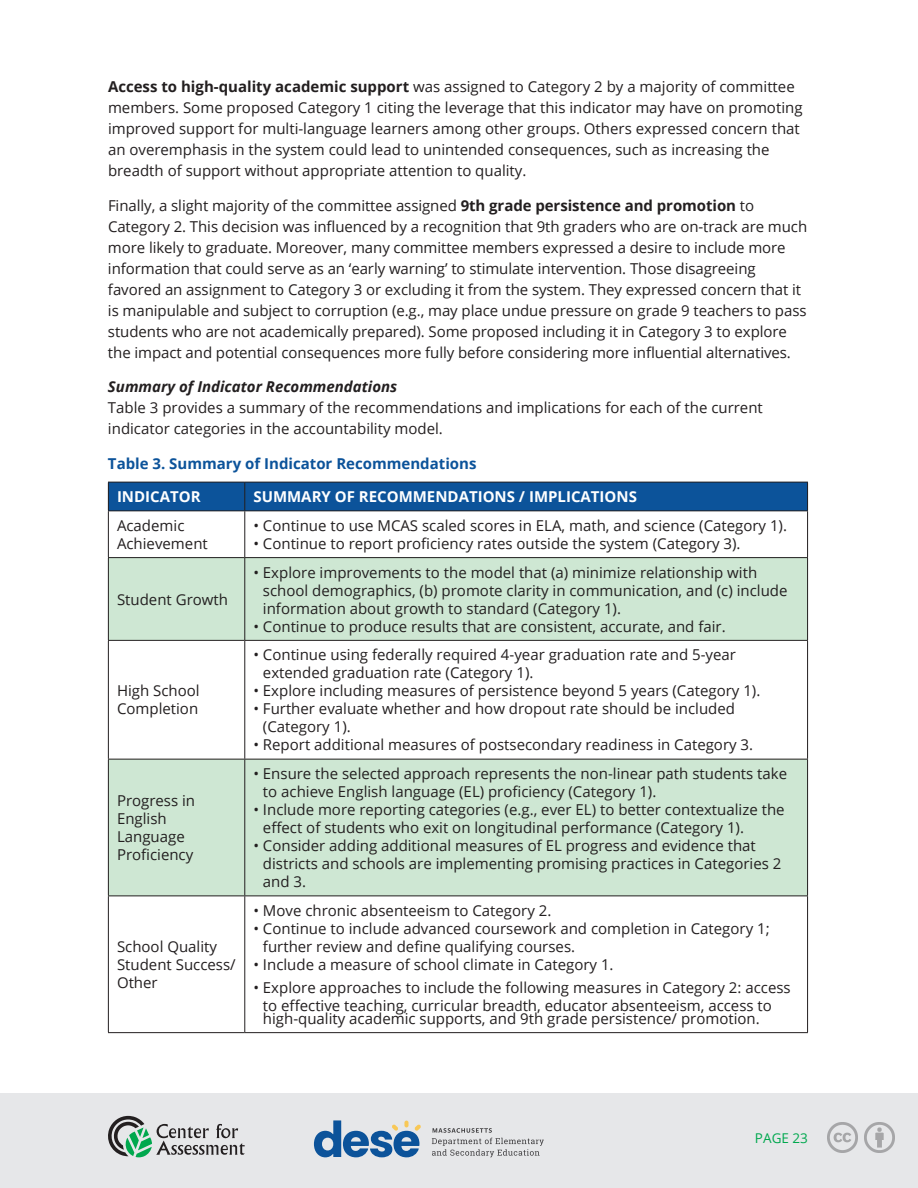
<style>
.page{position:relative;width:918px;height:1188px;background:#fff}
.page>*{position:absolute;margin:0;border:0;box-sizing:border-box;transform-origin:0 0}
.t1{font:15px/18px "Open Sans";color:#231f20}
.t2{font:700 15px "Open Sans";color:#fff}
.t3{font:700 15px "Open Sans";color:#0c539a}
.t4{font:italic 700 15px "Open Sans";color:#231f20}
.t5{font:13.5px "Open Sans";color:#00a84e}
.s1{font-weight:700}
.s2{font-size:13.5px}
</style>
<div class="page">
<div style="left:0;top:1094px;width:918px;height:94px;background:#e6e7e9"></div>
<svg style="left:108px;top:1116px;width:137px;height:41px"></svg>
<img style="left:865px;top:1122px;width:30px;height:31px">
<img style="left:827px;top:1122px;width:31px;height:30px">
<svg style="left:314px;top:1120px;width:107px;height:37px"></svg>
<svg style="left:432px;top:1128px;width:112px;height:29px"></svg>
<div style="left:245px;top:558px;width:563px;height:82px;background:#cee7d3"></div>
<div style="left:245px;top:759px;width:563px;height:137px;background:#cee7d3"></div>
<div style="left:108px;top:482px;width:137px;height:29px;background:#0c539a"></div>
<div style="left:245px;top:482px;width:563px;height:29px;background:#0c539a"></div>
<div style="left:108px;top:558px;width:137px;height:82px;background:#cee7d3"></div>
<div style="left:108px;top:759px;width:137px;height:137px;background:#cee7d3"></div>
<hr style="left:108px;top:482px;width:137px;height:1px;background:#231f20">
<svg style="left:108px;top:482px;width:1px;height:28px"></svg>
<hr style="left:245px;top:482px;width:563px;height:1px;background:#231f20">
<svg style="left:244px;top:482px;width:1px;height:28px"></svg>
<svg style="left:807px;top:482px;width:1px;height:28px"></svg>
<hr style="left:108px;top:510px;width:137px;height:1px;background:#231f20">
<hr style="left:108px;top:511px;width:1px;height:46px;background:#231f20">
<hr style="left:245px;top:510px;width:563px;height:1px;background:#231f20">
<hr style="left:244px;top:511px;width:1px;height:46px;background:#231f20">
<hr style="left:807px;top:511px;width:1px;height:46px;background:#231f20">
<hr style="left:108px;top:557px;width:137px;height:1px;background:#231f20">
<hr style="left:108px;top:558px;width:1px;height:82px;background:#231f20">
<hr style="left:245px;top:557px;width:563px;height:1px;background:#231f20">
<hr style="left:244px;top:558px;width:1px;height:82px;background:#231f20">
<hr style="left:807px;top:558px;width:1px;height:82px;background:#231f20">
<hr style="left:108px;top:640px;width:137px;height:1px;background:#231f20">
<hr style="left:108px;top:641px;width:1px;height:118px;background:#231f20">
<hr style="left:245px;top:640px;width:563px;height:1px;background:#231f20">
<hr style="left:244px;top:641px;width:1px;height:118px;background:#231f20">
<hr style="left:807px;top:641px;width:1px;height:118px;background:#231f20">
<hr style="left:108px;top:759px;width:137px;height:1px;background:#231f20">
<hr style="left:108px;top:760px;width:1px;height:136px;background:#231f20">
<hr style="left:245px;top:759px;width:563px;height:1px;background:#231f20">
<hr style="left:244px;top:760px;width:1px;height:136px;background:#231f20">
<hr style="left:807px;top:760px;width:1px;height:136px;background:#231f20">
<hr style="left:108px;top:896px;width:137px;height:1px;background:#231f20">
<hr style="left:108px;top:896px;width:1px;height:136px;background:#231f20">
<hr style="left:245px;top:896px;width:563px;height:1px;background:#231f20">
<hr style="left:244px;top:896px;width:1px;height:136px;background:#231f20">
<hr style="left:807px;top:896px;width:1px;height:136px;background:#231f20">
<hr style="left:108px;top:1032px;width:137px;height:1px;background:#231f20">
<hr style="left:245px;top:1032px;width:563px;height:1px;background:#231f20">
<p class="t1" style="left:108px;top:76px;width:696px;line-height:21px"><span class="s1">Access to high-quality academic support</span> was assigned to Category 2 by a majority of committee members. Some proposed Category 1 citing the leverage that this indicator may have on promoting improved support for multi-language learners among other groups. Others expressed concern that an overemphasis in the system could lead to unintended consequences, such as increasing the breadth of support without appropriate attention to quality.</p>
<p class="t1" style="left:108px;top:196px;width:648px">Finally, a slight majority of the committee assigned <span class="s1">9th grade persistence and promotion</span> to</p>
<p class="t1" style="left:108px;top:217px;width:701px">Category 2. This decision was influenced by a recognition that 9th graders who are on-track are much</p>
<p class="t1" style="left:108px;top:237px;width:700px;line-height:21px">more likely to graduate. Moreover, many committee members expressed a desire to include more information that could serve as an ‘early warning’ to stimulate intervention. Those disagreeing favored an assignment to Category 3 or excluding it from the system. They expressed concern that it is manipulable and subject to corruption (e.g., may place undue pressure on grade 9 teachers to pass students who are not academically prepared). Some proposed including it in Category 3 to explore</p>
<p class="t1" style="left:108px;top:343px;width:684px">the impact and potential consequences more fully before considering more influential alternatives.</p>
<p class="t4" style="left:108px;top:376px;width:291px">Summary of Indicator Recommendations</p>
<p class="t1" style="left:108px;top:397px;width:656px;line-height:21px">Table 3 provides a summary of the recommendations and implications for each of the current indicator categories in the accountability model.</p>
<p class="t3" style="left:108px;top:453px;width:370px">Table 3. Summary of Indicator Recommendations</p>
<p class="t2" style="left:117px;top:486px;width:85px">INDICATOR</p>
<p class="t2" style="left:253px;top:486px;width:385px">SUMMARY OF RECOMMENDATIONS / IMPLICATIONS</p>
<p class="t1" style="left:117px;top:516px;width:92px">Academic<br>Achievement</p>
<p class="t1" style="left:253px;top:516px;width:535px">• Continue to use MCAS scaled scores in ELA, math, and science (Category 1).</p>
<p class="t1" style="left:253px;top:534px;width:489px">• Continue to report proficiency rates outside the system (Category 3).</p>
<p class="t1" style="left:117px;top:590px;width:113px">Student Growth</p>
<p class="t1" style="left:117px;top:682px;width:84px">High School<br>Completion</p>
<p class="t1" style="left:117px;top:791px;width:80px">Progress in<br>English<br>Language<br>Proficiency</p>
<p class="t1" style="left:117px;top:937px;width:120px">School Quality<br>Student Success/<br>Other</p>
<p class="t1" style="left:263px;top:563px;width:526px;text-indent:-10px">• Explore improvements to the model that (a) minimize relationship with school demographics, (b) promote clarity in communication, and (c) include information about growth to standard (Category 1).</p>
<p class="t1" style="left:253px;top:617px;width:474px">• Continue to produce results that are consistent, accurate, and fair.</p>
<p class="t1" style="left:263px;top:646px;width:475px;text-indent:-10px">• Continue using federally required 4-year graduation rate and 5-year extended graduation rate (Category 1).</p>
<p class="t1" style="left:253px;top:682px;width:508px">• Explore including measures of persistence beyond 5 years (Category 1).</p>
<p class="t1" style="left:263px;top:700px;width:474px;text-indent:-10px">• Further evaluate whether and how dropout rate should be included (Category 1).</p>
<p class="t1" style="left:253px;top:736px;width:501px">• Report additional measures of postsecondary readiness in Category 3.</p>
<p class="t1" style="left:263px;top:764px;width:526px;text-indent:-10px">• Ensure the selected approach represents the non-linear path students take to achieve English language (EL) proficiency (Category 1).</p>
<p class="t1" style="left:263px;top:800px;width:523px;text-indent:-10px">• Include more reporting categories (e.g., ever EL) to better contextualize the effect of students who exit on longitudinal performance (Category 1).</p>
<p class="t1" style="left:263px;top:836px;width:520px;text-indent:-10px">• Consider adding additional measures of EL progress and evidence that districts and schools are implementing promising practices in Categories 2 and 3.</p>
<p class="t1" style="left:253px;top:901px;width:299px">• Move chronic absenteeism to Category 2.</p>
<p class="t1" style="left:263px;top:919px;width:508px;text-indent:-10px">• Continue to include advanced coursework and completion in Category 1; further review and define qualifying courses.</p>
<p class="t1" style="left:253px;top:955px;width:362px">• Include a measure of school climate in Category 1.</p>
<p class="t1" style="left:263px;top:978px;width:529px;text-indent:-10px">• Explore approaches to include the following measures in Category 2: access to effective teaching, curricular brea<span class="s2">d</span>th, educator absenteeism, access to</p>
<p class="t1" style="left:263px;top:1009px;width:498px">high-quality academic supports, and 9th grade persistence/ promotion.</p>
<p class="t5" style="left:755px;top:1129px;width:54px">PAGE 23</p>
</div>
